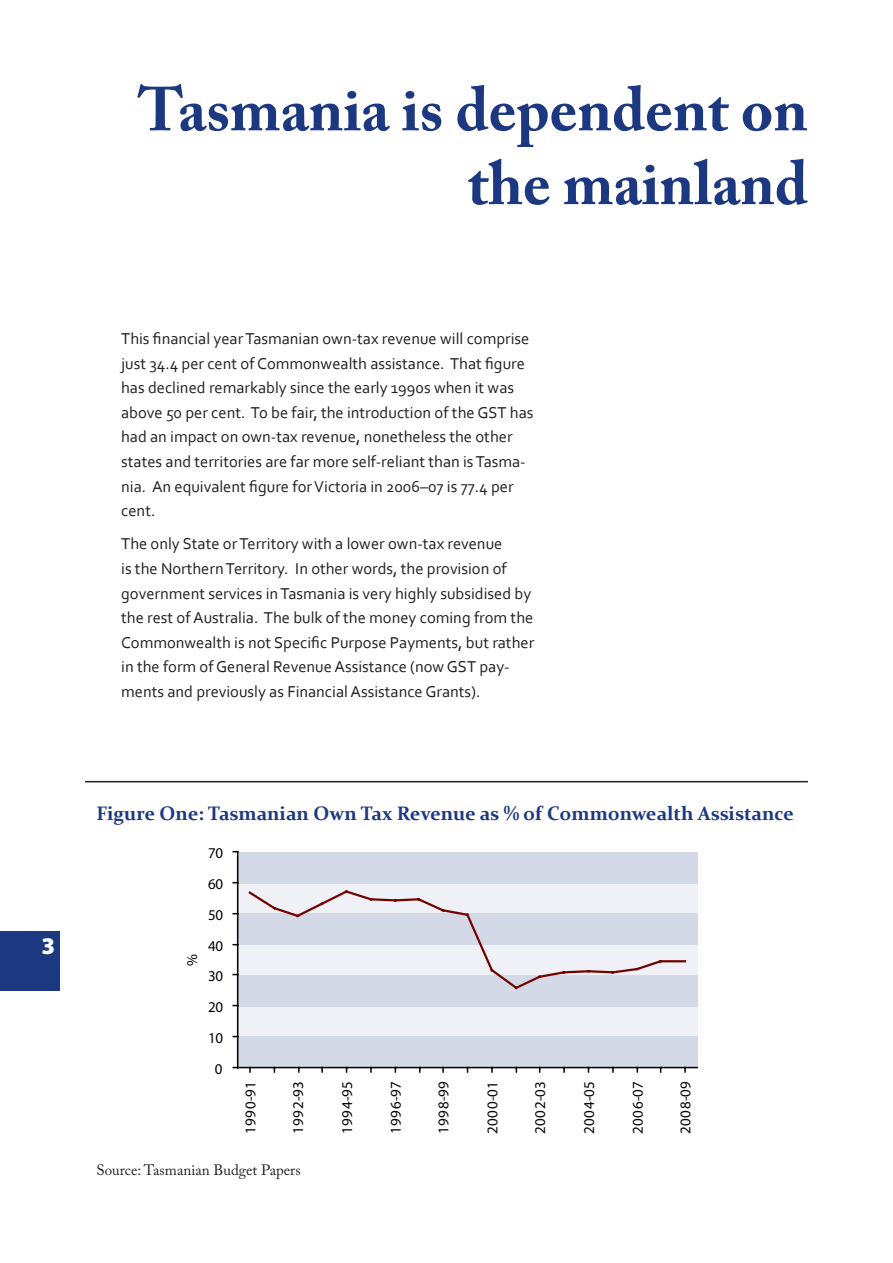
<style>
.page{position:relative;width:893px;height:1263px;background:#fff}
.page>*{position:absolute;margin:0;border:0;box-sizing:border-box;transform-origin:0 0}
.Heading{font:700 61.5px/73.8px "Adobe Caslon Pro";color:#1c3881;text-align:right}
.t1{font:900 24px "Myriad Pro";color:#fff}
.t2{font:700 19.5px "Constantia";color:#1c3881}
.Normal_Text{font:16.5px/24.6px "Corbel";color:#231f20}
.t3{font:15px "Myriad Pro";letter-spacing:.04em;color:#040503}
.t4{font:15px "Adobe Caslon Pro";color:#231f20}
</style>
<div class="page">
<div style="left:0;top:931px;width:60px;height:60px;background:#1c3881"></div>
<div style="left:238px;top:872px;width:459px;height:193px;background:#f0f1f6"></div>
<div style="left:238px;top:852px;width:459px;height:31px;background:#d4d9e7"></div>
<div style="left:238px;top:913px;width:459px;height:31px;background:#d4d9e7"></div>
<div style="left:238px;top:975px;width:459px;height:31px;background:#d4d9e7"></div>
<div style="left:238px;top:1036px;width:459px;height:31px;background:#d4d9e7"></div>
<hr style="left:237px;top:852px;width:1px;height:215px;background:#040503">
<hr style="left:238px;top:1067px;width:459px;height:1px;background:#040503">
<svg style="left:247px;top:890px;width:440px;height:100px"></svg>
<hr style="left:85px;top:781px;width:723px;height:1px;background:#231f20">
<p class="Heading" style="left:138px;top:72px;width:671px">Tasmania is dependent on the mainland</p>
<h2 class="t1" style="left:42px;top:929px;width:15px">3</h2>
<p class="Normal_Text" style="left:121px;top:326px;width:414px">This financial year Tasmanian own-tax revenue will comprise just 34.4 per cent of Commonwealth assistance. That figure has declined remarkably since the early 1990s when it was above 50 per cent. To be fair, the introduction of the GST has had an impact on own-tax revenue, nonetheless the other states and territories are far more self-reliant than is Tasma&shy;nia. An equivalent figure for Victoria in 2006–07 is 77.4 per cent.</p>
<p class="Normal_Text" style="left:121px;top:531px;width:415px">The only State or Territory with a lower own-tax revenue<br>is the Northern Territory. In other words, the provision of government services in Tasmania is very highly subsidised by the rest of Australia. The bulk of the money coming from the Commonwealth is not Specific Purpose Payments, but rather in the form of General Revenue Assistance (now GST pay&shy;ments and previously as Financial Assistance Grants).</p>
<p class="t2" style="left:96px;top:799px;width:699px">Figure One: Tasmanian Own Tax Revenue as % of Commonwealth Assistance</p>
<p class="t3" style="left:208px;top:844px;width:16px">70</p>
<p class="t3" style="left:208px;top:875px;width:16px">60</p>
<p class="t3" style="left:208px;top:906px;width:16px">50</p>
<p class="t3" style="left:183px;top:966px;width:13px;rotate:-90deg">%</p>
<p class="t3" style="left:208px;top:937px;width:16px">40</p>
<p class="t3" style="left:208px;top:967px;width:16px">30</p>
<p class="t3" style="left:208px;top:998px;width:16px">20</p>
<p class="t3" style="left:208px;top:1029px;width:16px">10</p>
<p class="t3" style="left:215px;top:1060px;width:9px">0</p>
<p class="t3" style="left:241px;top:1134px;width:55px;rotate:-90deg">1990-91</p>
<p class="t3" style="left:289px;top:1134px;width:55px;rotate:-90deg">1992-93</p>
<p class="t3" style="left:338px;top:1134px;width:55px;rotate:-90deg">1994-95</p>
<p class="t3" style="left:387px;top:1134px;width:55px;rotate:-90deg">1996-97</p>
<p class="t3" style="left:434px;top:1134px;width:55px;rotate:-90deg">1998-99</p>
<p class="t3" style="left:483px;top:1134px;width:55px;rotate:-90deg">2000-01</p>
<p class="t3" style="left:531px;top:1134px;width:55px;rotate:-90deg">2002-03</p>
<p class="t3" style="left:580px;top:1134px;width:55px;rotate:-90deg">2004-05</p>
<p class="t3" style="left:629px;top:1134px;width:55px;rotate:-90deg">2006-07</p>
<p class="t3" style="left:676px;top:1134px;width:55px;rotate:-90deg">2008-09</p>
<p class="t4" style="left:96px;top:1161px;width:206px">Source: Tasmanian Budget Papers</p>
</div>
